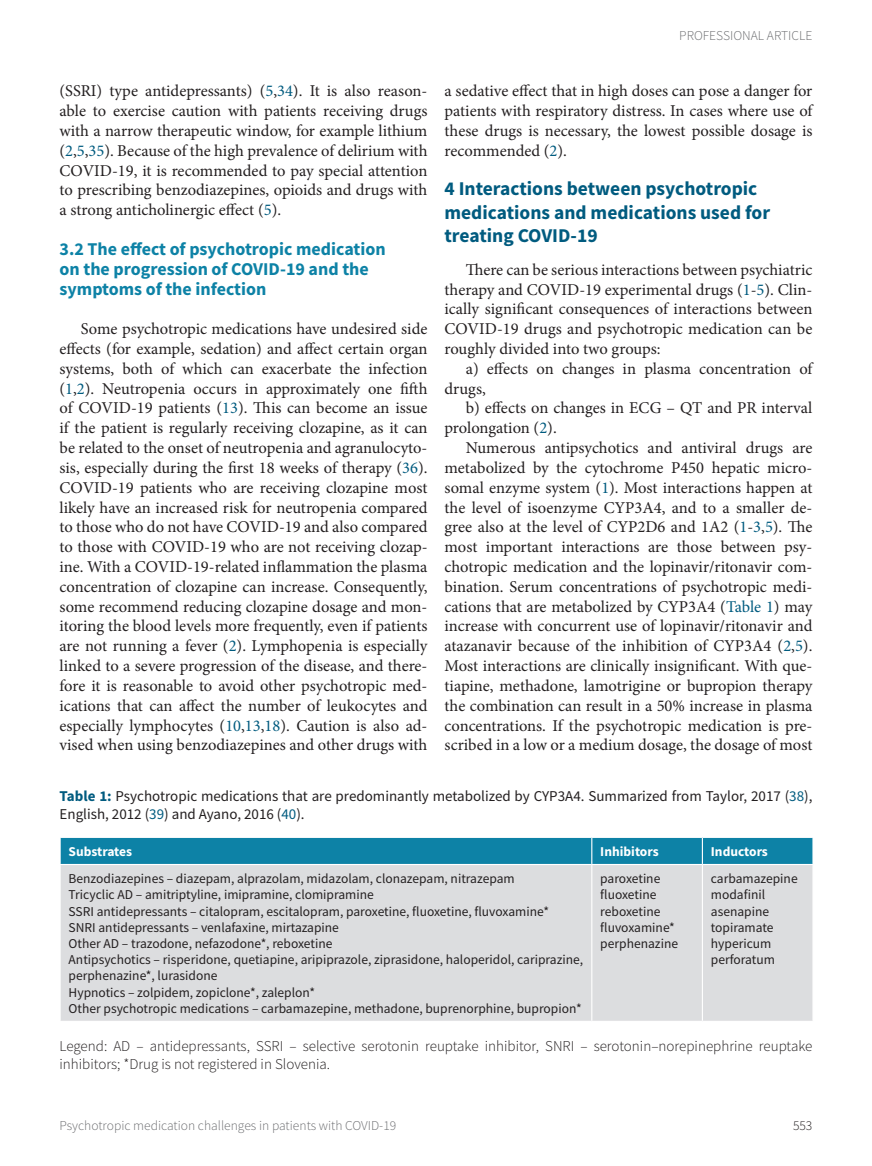
<style>
.page{position:relative;width:872px;height:1166px;background:#fff}
.page>*{position:absolute;margin:0;border:0;box-sizing:border-box;transform-origin:0 0}
.t1{font:700 19.5px/23.4px "Source Sans Pro";color:#005b7f}
.t2{font:700 18px/19.8px "Source Sans Pro";color:#0d82a6}
.t3{font:16.5px/19.8px "Minion Pro";color:#231f20;text-align:justify}
.t4{font:300 15px/18px "Source Sans Pro";color:#231f20}
.t5{font:15px/18px "Source Sans Pro";color:#231f20}
.t6{font:13.5px/16.2px "Source Sans Pro";color:#231f20}
.t7{font:300 13.5px "Source Sans Pro";color:#6c6d70}
.t8{font:700 13.5px "Source Sans Pro";color:#fff}
.t9{font:300 13.5px "Source Sans Pro";color:#231f20}
.s1{color:#005b7f}
.s2{font-weight:700;color:#005b7f}
</style>
<div class="page">
<div style="left:61px;top:865px;width:751px;height:155px;background:#dcdddf"></div>
<div style="left:60px;top:837px;width:753px;height:26px;background:#0d82a6"></div>
<hr style="left:591px;top:864px;width:1px;height:156px;background:#fff">
<hr style="left:702px;top:864px;width:1px;height:156px;background:#fff">
<p class="t7" style="left:679px;top:27px;width:135px">PROFESSIONAL ARTICLE</p>
<p class="t3" style="left:60px;top:81px;width:369px">(SSRI) type antidepressants) (<span class="s1">5</span>,<span class="s1">34</span>). It is also reason&shy;able to exercise caution with patients receiving drugs with a narrow therapeutic window, for example lithium (<span class="s1">2</span>,<span class="s1">5</span>,<span class="s1">35</span>). Because of the high prevalence of delirium with COVID-19, it is recommended to pay special attention to prescribing benzodiazepines, opioids and drugs with a strong anticholinergic effect (<span class="s1">5</span>).</p>
<p class="t2" style="left:60px;top:239px;width:328px">3.2 The effect of psychotropic medication on the progression of COVID-19 and the symptoms of the infection</p>
<p class="t3" style="left:60px;top:319px;width:369px;text-indent:21px">Some psychotropic medications have undesired side effects (for example, sedation) and affect certain organ systems, both of which can exacerbate the infection (<span class="s1">1</span>,<span class="s1">2</span>). Neutropenia occurs in approximately one fifth of COVID-19 patients (<span class="s1">13</span>). This can become an issue if the patient is regularly receiving clozapine, as it can be related to the onset of neutropenia and agranulocyto&shy;sis, especially during the first 18 weeks of therapy (<span class="s1">36</span>).<br>COVID-19 patients who are receiving clozapine most likely have an increased risk for neutropenia compared to those who do not have COVID-19 and also compared to those with COVID-19 who are not receiving clozap&shy;ine. With a COVID-19-related inflammation the plasma concentration of clozapine can increase. Consequently, some recommend reducing clozapine dosage and mon&shy;itoring the blood levels more frequently, even if patients are not running a fever (<span class="s1">2</span>). Lymphopenia is especially linked to a severe progression of the disease, and there&shy;fore it is reasonable to avoid other psychotropic med&shy;ications that can affect the number of leukocytes and especially lymphocytes (<span class="s1">10</span>,<span class="s1">13</span>,<span class="s1">18</span>). Caution is also ad&shy;vised when using benzodiazepines and other drugs with</p>
<p class="t3" style="left:444px;top:81px;width:369px">a sedative effect that in high doses can pose a danger for patients with respiratory distress. In cases where use of these drugs is necessary, the lowest possible dosage is recommended (<span class="s1">2</span>).</p>
<p class="t1" style="left:444px;top:177px;width:327px">4 Interactions between psychotropic medications and medications used for treating COVID-19</p>
<p class="t3" style="left:444px;top:259px;width:369px;text-indent:21px">There can be serious interactions between psychiatric therapy and COVID-19 experimental drugs (<span class="s1">1</span>-<span class="s1">5</span>). Clin&shy;ically significant consequences of interactions between COVID-19 drugs and psychotropic medication can be roughly divided into two groups:</p>
<p class="t3" style="left:444px;top:358px;width:369px;text-indent:21px">a) effects on changes in plasma concentration of drugs,</p>
<p class="t3" style="left:444px;top:398px;width:369px;text-indent:21px">b) effects on changes in ECG – QT and PR interval prolongation (<span class="s1">2</span>).</p>
<p class="t3" style="left:444px;top:438px;width:369px;text-indent:21px">Numerous antipsychotics and antiviral drugs are metabolized by the cytochrome P450 hepatic micro&shy;somal enzyme system (<span class="s1">1</span>). Most interactions happen at the level of isoenzyme CYP3A4, and to a smaller de&shy;gree also at the level of CYP2D6 and 1A2 (<span class="s1">1</span>-<span class="s1">3</span>,<span class="s1">5</span>). The most important interactions are those between psy&shy;chotropic medication and the lopinavir/ritonavir com&shy;bination. Serum concentrations of psychotropic medi&shy;cations that are metabolized by CYP3A4 (<span class="s1">Table 1</span>) may increase with concurrent use of lopinavir/ritonavir and atazanavir because of the inhibition of CYP3A4 (<span class="s1">2</span>,<span class="s1">5</span>).<br>Most interactions are clinically insignificant. With que&shy;tiapine, methadone, lamotrigine or bupropion therapy the combination can result in a 50% increase in plasma concentrations. If the psychotropic medication is pre&shy;scribed in a low or a medium dosage, the dosage of most</p>
<p class="t5" style="left:60px;top:786px;width:754px"><span class="s2">Table 1:</span> Psychotropic medications that are predominantly metabolized by CYP3A4. Summarized from Taylor, 2017 (<span class="s1">38</span>),<br>English, 2012 (<span class="s1">39</span>) and Ayano, 2016 (<span class="s1">40</span>).</p>
<p class="t8" style="left:69px;top:842px;width:65px">Substrates</p>
<p class="t8" style="left:600px;top:842px;width:60px">Inhibitors</p>
<p class="t8" style="left:711px;top:842px;width:59px">Inductors</p>
<p class="t6" style="left:69px;top:870px;width:516px">Benzodiazepines – diazepam, alprazolam, midazolam, clonazepam, nitrazepam<br>Tricyclic AD – amitriptyline, imipramine, clomipramine<br>SSRI antidepressants – citalopram, escitalopram, paroxetine, fluoxetine, fluvoxamine*<br>SNRI antidepressants – venlafaxine, mirtazapine<br>Other AD – trazodone, nefazodone*, reboxetine<br>Antipsychotics – risperidone, quetiapine, aripiprazole, ziprasidone, haloperidol, cariprazine, perphenazine*, lurasidone<br>Hypnotics – zolpidem, zopiclone*, zaleplon*<br>Other psychotropic medications – carbamazepine, methadone, buprenorphine, bupropion*</p>
<p class="t6" style="left:600px;top:870px;width:79px">paroxetine fluoxetine reboxetine fluvoxamine* perphenazine</p>
<p class="t6" style="left:711px;top:870px;width:88px">carbamazepine modafinil asenapine topiramate hypericum perforatum</p>
<p class="t4" style="left:60px;top:1036px;width:754px">Legend: AD – antidepressants, SSRI – selective serotonin reuptake inhibitor, SNRI – serotonin–norepinephrine reuptake inhibitors; *Drug is not registered in Slovenia.</p>
<p class="t7" style="left:60px;top:1116px;width:338px">Psychotropic medication challenges in patients with COVID-19</p>
<p class="t9" style="left:793px;top:1116px;width:21px">553</p>
</div>
